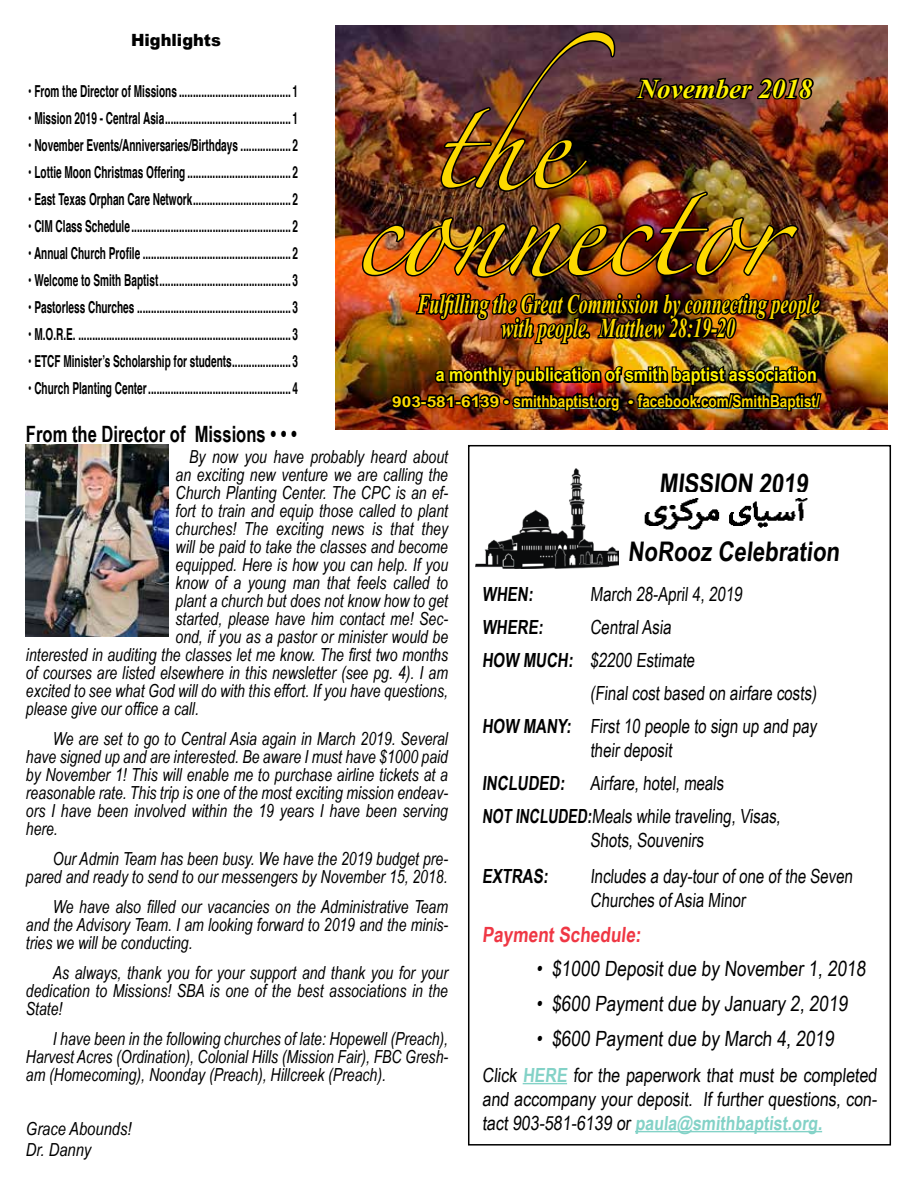
<style>
.page{position:relative;width:918px;height:1188px;background:#fff}
.page>*{position:absolute;margin:0;border:0;box-sizing:border-box;transform-origin:0 0}
.t1{font:86.7px "Zapfino";color:#fdd900}
.t2{font:84px "Zapfino";color:#fdd900}
.t3{font:italic 700 27px/24px "Times New Roman";color:#fdd900;text-align:center;scale:.67 1}
.t4{font:700 27px "Arial Narrow";color:#000}
.t5{font:italic 700 27px "Times New Roman";color:#fff200}
.t6{font:700 22.5px "Arial Narrow";color:#000;scale:.9 1}
.t7{font:21px "Arial Narrow";color:#000}
.t8{font:700 21px "Arial Narrow";color:#ef3744}
.t9{font:19.5px/33px "Arial Narrow";color:#000;scale:.94 1}
.t10{font:19.5px/24px "Arial Narrow";color:#000;text-align:justify}
.t11{font:700 19.5px "Arial Narrow";color:#000;scale:.94 1}
.t12{font:700 18.75px "Arial Narrow";color:#fff200;scale:1.04 1}
.t13{font:italic 18px/18px "Arial Narrow";color:#000;text-align:justify;scale:.95 1}
.t14{font:italic 18px/21px "Arial Narrow";color:#000}
.t15{font:900 16.8px "Arial";color:#000;scale:.96 1}
.t16{font:700 16.5px "Helvetica";color:#000;scale:.61 1}
.t17{font:700 16.5px "Arial Narrow";color:#fdd900}
.s1{font-size:15px}
.s2{font-size:13.5px}
.s3{font-weight:700}
.s4{font-weight:700;color:#83d2c7}
</style>
<div class="page">
<img style="left:336px;top:26px;width:552px;height:404px">
<img style="left:360px;top:29px;width:463px;height:483px">
<hr style="left:523px;top:1083px;width:44px;height:1px;background:#83d2c7">
<hr style="left:635px;top:1131px;width:187px;height:1px;background:#83d2c7">
<img style="left:618px;top:493px;width:205px;height:37px">
<img style="left:26px;top:444px;width:143px;height:192px">
<img style="left:475px;top:468px;width:143px;height:101px">
<p class="t15" style="left:131px;top:30px;width:95px">Highlights</p>
<p class="t16" style="left:28px;top:77px;width:444px">• From the Director of Missions ........................................1</p>
<p class="t16" style="left:28px;top:104px;width:444px">• Mission 2019 - Central Asia.............................................1</p>
<p class="t16" style="left:28px;top:131px;width:444px">• November Events/Anniversaries/Birthdays .................. 2</p>
<p class="t16" style="left:28px;top:158px;width:444px">• Lottie Moon Christmas Offering .....................................2</p>
<p class="t16" style="left:28px;top:185px;width:444px">• East Texas Orphan Care Network................................... 2</p>
<p class="t16" style="left:28px;top:212px;width:444px">• CIM Class Schedule .........................................................2</p>
<p class="t16" style="left:28px;top:239px;width:444px">• Annual Church Profile .....................................................2</p>
<p class="t16" style="left:28px;top:266px;width:444px">• Welcome to Smith Baptist...............................................3</p>
<p class="t16" style="left:28px;top:293px;width:444px">• Pastorless Churches .......................................................3</p>
<p class="t16" style="left:28px;top:320px;width:444px">• M.O.R.E. ............................................................................3</p>
<p class="t16" style="left:28px;top:347px;width:444px">• ETCF Minister’s Scholarship for students..................... 3</p>
<p class="t16" style="left:28px;top:374px;width:444px">• Church Planting Center...................................................4</p>
<p class="t6" style="left:26px;top:417px;width:303px">From the Director of Missions • • •</p>
<h2 class="t2" style="left:432px;top:108px;width:184px">t he</h2>
<h1 class="t1" style="left:353px;top:193px;width:430px">connector</h1>
<h3 class="t5" style="left:638px;top:70px;width:176px">November 2018</h3>
<h3 class="t3" style="left:417px;top:291px;width:602px">Fulfilling the Great Commission by connecting people with people. Matthew 28:19-20</h3>
<p class="t12" style="left:436px;top:361px;width:368px">a monthly publication of smith baptist association</p>
<p class="t17" style="left:392px;top:388px;width:429px"><span class="s1">903-581-6139</span> <span class="s2">•</span> smithbaptist.org <span class="s2">•</span> facebook.com/SmithBaptist/</p>
<p class="t13" style="left:189px;top:448px;width:274px">By now you have probably heard about</p>
<p class="t13" style="left:176px;top:466px;width:288px">an exciting new venture we are calling the</p>
<p class="t13" style="left:176px;top:484px;width:288px">Church Planting Center. The CPC is an ef-</p>
<p class="t13" style="left:176px;top:502px;width:288px">fort to train and equip those called to plant</p>
<p class="t13" style="left:176px;top:520px;width:288px">churches! The exciting news is that they</p>
<p class="t13" style="left:176px;top:538px;width:288px">will be paid to take the classes and become</p>
<p class="t13" style="left:176px;top:556px;width:288px">equipped. Here is how you can help. If you</p>
<p class="t13" style="left:176px;top:574px;width:288px">know of a young man that feels called to</p>
<p class="t13" style="left:176px;top:592px;width:288px">plant a church but does not know how to get</p>
<p class="t13" style="left:176px;top:610px;width:288px">started, please have him contact me! Sec-</p>
<p class="t13" style="left:176px;top:628px;width:288px">ond, if you as a pastor or minister would be</p>
<p class="t13" style="left:26px;top:646px;width:446px">interested in auditing the classes let me know. The first two months</p>
<p class="t13" style="left:26px;top:664px;width:446px">of courses are listed elsewhere in this newsletter (see pg. 4). I am</p>
<p class="t13" style="left:26px;top:682px;width:446px">excited to see what God will do with this effort. If you have questions,</p>
<p class="t13" style="left:26px;top:700px;width:184px">please give our office a call.</p>
<p class="t13" style="left:26px;top:730px;width:446px;text-indent:27px">We are set to go to Central Asia again in March 2019. Several have signed up and are interested. Be aware I must have $1000 paid by November 1! This will enable me to purchase airline tickets at a reasonable rate. This trip is one of the most exciting mission endeav&shy;ors I have been involved within the 19 years I have been serving here.</p>
<p class="t13" style="left:26px;top:850px;width:446px;text-align:right">Our Admin Team has been busy. We have the 2019 budget pre&shy;pared and ready to send to our messengers by November 15, 2018.</p>
<p class="t13" style="left:26px;top:898px;width:446px;text-indent:27px">We have also filled our vacancies on the Administrative Team and the Advisory Team. I am looking forward to 2019 and the minis&shy;tries we will be conducting.</p>
<p class="t13" style="left:26px;top:964px;width:446px;text-indent:27px">As always, thank you for your support and thank you for your dedication to Missions! SBA is one of the best associations in the State!</p>
<p class="t13" style="left:26px;top:1030px;width:446px;text-indent:27px">I have been in the following churches of late: Hopewell (Preach), Harvest Acres (Ordination), Colonial Hills (Mission Fair), FBC Gresh&shy;am (Homecoming), Noonday (Preach), Hillcreek (Preach).</p>
<p class="t14" style="left:26px;top:1118px;width:107px">Grace Abounds!<br>Dr. Danny</p>
<h3 class="t4" style="left:659px;top:463px;width:154px">MISSION 2019</h3>
<h3 class="t4" style="left:628px;top:531px;width:217px">NoRooz Celebration</h3>
<p class="t11" style="left:482px;top:579px;width:59px">WHEN:</p>
<p class="t9" style="left:590px;top:577px;width:166px">March 28-April 4, 2019</p>
<p class="t11" style="left:482px;top:612px;width:69px">WHERE:</p>
<p class="t9" style="left:590px;top:610px;width:91px">CentralAsia</p>
<p class="t9" style="left:482px;top:643px;width:231px"><span class="s3">HOW MUCH:</span> $2200 Estimate</p>
<p class="t9" style="left:590px;top:676px;width:245px">(Final cost based on airfare costs)</p>
<p class="t9" style="left:482px;top:709px;width:360px"><span class="s3">HOW MANY:</span> First 10 people to sign up and pay</p>
<p class="t9" style="left:482px;top:733px;width:322px;text-indent:108px">their deposit<br><span class="s3">INCLUDED:</span> Airfare, hotel, meals<br><span class="s3">NOT INCLUDED:</span>Meals while traveling, Visas,</p>
<p class="t9" style="left:590px;top:823px;width:125px">Shots, Souvenirs</p>
<p class="t11" style="left:482px;top:861px;width:75px">EXTRAS:</p>
<p class="t9" style="left:590px;top:863px;width:284px;line-height:24px">Includes a day-tour of one of the Seven<br>Churches of Asia Minor</p>
<p class="t8" style="left:482px;top:918px;width:163px">Payment Schedule:</p>
<p class="t7" style="left:536px;top:953px;width:334px">• $1000 Deposit due by November 1, 2018</p>
<p class="t7" style="left:536px;top:988px;width:316px">• $600 Payment due by January 2, 2019</p>
<p class="t7" style="left:536px;top:1023px;width:303px">• $600 Payment due by March 4, 2019</p>
<p class="t10" style="left:482px;top:1062px;width:399px">Click <span class="s4">HERE</span> for the paperwork that must be completed and accompany your deposit. If further questions, con&shy;tact 903-581-6139 or <span class="s4">paula@smithbaptist.org.</span></p>
</div>
